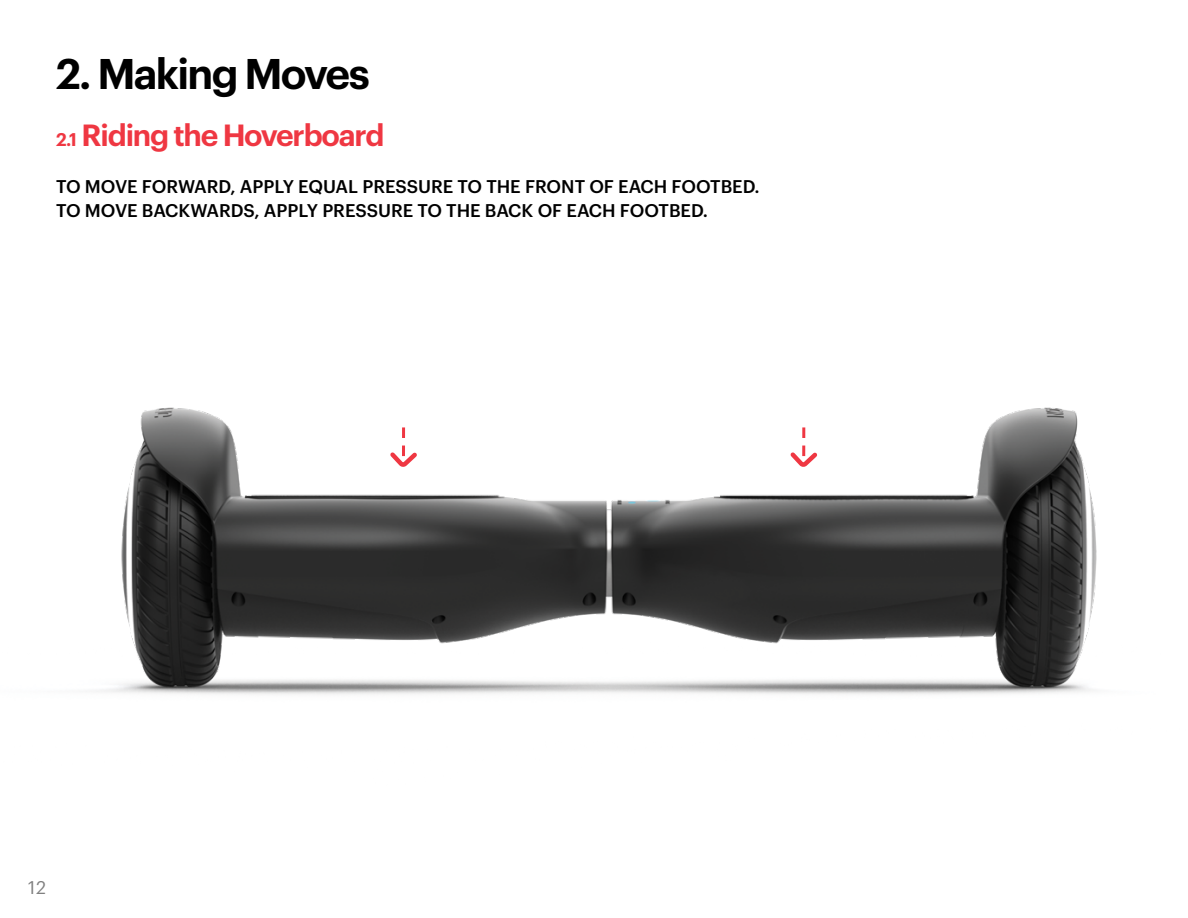
<style>
.page{position:relative;width:1188px;height:918px;background:#fff}
.page>*{position:absolute;margin:0;border:0;box-sizing:border-box;transform-origin:0 0}
.t1{font:600 42px "Graphik";letter-spacing:-.04em;color:#000}
.t2{font:600 30px "Graphik";letter-spacing:-.04em;color:#ef3742}
.t3{font:500 18px "Graphik";color:#000}
.t4{font:18px "Graphik";color:#000}
.s1{font-size:18px}
</style>
<div class="page">
<img style="left:96px;top:407px;width:1001px;height:288px">
<svg style="left:386px;top:427px;width:35px;height:44px"></svg>
<svg style="left:786px;top:427px;width:35px;height:44px"></svg>
<p class="t1" style="left:56px;top:42px;width:315px">2. Making Moves</p>
<p class="t2" style="left:56px;top:112px;width:330px"><span class="s1">2.1</span> Riding the Hoverboard</p>
<p class="t3" style="left:56px;top:172px;width:705px">TO MOVE FORWARD, APPLY EQUAL PRESSURE TO THE FRONT OF EACH FOOTBED.</p>
<p class="t3" style="left:56px;top:196px;width:653px">TO MOVE BACKWARDS, APPLY PRESSURE TO THE BACK OF EACH FOOTBED.</p>
<p class="t4" style="left:28px;top:874px;width:20px">12</p>
</div>
